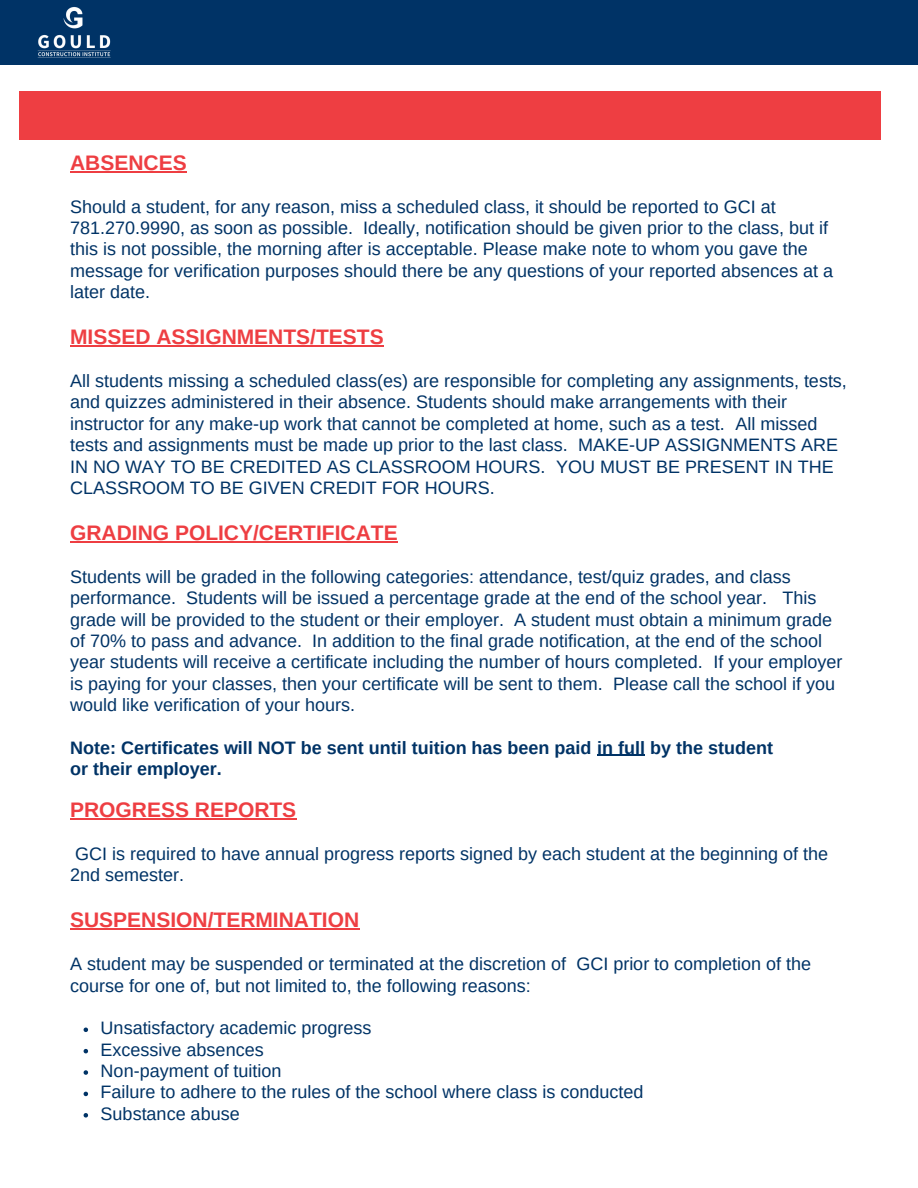
<style>
.page{position:relative;width:918px;height:1188px;background:#fff}
.page>*{position:absolute;margin:0;border:0;box-sizing:border-box;transform-origin:0 0}
.t1{font:700 21px "Arimo";color:#ee3e42}
.t2{font:18px/21.3px "Arimo";color:#036}
.t3{font:700 18px/21.3px "Arimo";color:#036}
</style>
<div class="page">
<div style="left:0;top:0;width:918px;height:64px;background:#036"></div>
<div style="left:20px;top:92px;width:861px;height:48px;background:#ee3e42"></div>
<hr style="left:70px;top:171px;width:117px;height:1px;background:#ee3e42">
<hr style="left:70px;top:345px;width:314px;height:2px;background:#ee3e42">
<hr style="left:70px;top:541px;width:328px;height:1px;background:#ee3e42">
<hr style="left:597px;top:755px;width:48px;height:1px;background:#036">
<hr style="left:70px;top:818px;width:226px;height:1px;background:#ee3e42">
<hr style="left:70px;top:929px;width:289px;height:1px;background:#ee3e42">
<svg style="left:84px;top:1028px;width:4px;height:4px"></svg>
<svg style="left:84px;top:1049px;width:4px;height:4px"></svg>
<svg style="left:84px;top:1070px;width:4px;height:5px"></svg>
<svg style="left:84px;top:1092px;width:4px;height:4px"></svg>
<svg style="left:84px;top:1113px;width:4px;height:5px"></svg>
<img style="left:37px;top:7px;width:74px;height:51px">
<p class="t1" style="left:70px;top:151px;width:118px">ABSENCES</p>
<h1 class="t2" style="left:70px;top:196px;width:764px">Should a student, for any reason, miss a scheduled class, it should be reported to GCI at 781.270.9990, as soon as possible. Ideally, notification should be given prior to the class, but if this is not possible, the morning after is acceptable. Please make note to whom you gave the message for verification purposes should there be any questions of your reported absences at a later date.</h1>
<p class="t1" style="left:70px;top:325px;width:315px">MISSED ASSIGNMENTS/TESTS</p>
<h1 class="t2" style="left:70px;top:370px;width:778px">All students missing a scheduled class(es) are responsible for completing any assignments, tests, and quizzes administered in their absence. Students should make arrangements with their instructor for any make-up work that cannot be completed at home, such as a test. All missed tests and assignments must be made up prior to the last class. MAKE-UP ASSIGNMENTS ARE IN NO WAY TO BE CREDITED AS CLASSROOM HOURS. YOU MUST BE PRESENT IN THE CLASSROOM TO BE GIVEN CREDIT FOR HOURS.</h1>
<p class="t1" style="left:70px;top:521px;width:329px">GRADING POLICY/CERTIFICATE</p>
<h1 class="t2" style="left:70px;top:566px;width:774px">Students will be graded in the following categories: attendance, test/quiz grades, and class performance. Students will be issued a percentage grade at the end of the school year. This grade will be provided to the student or their employer. A student must obtain a minimum grade of 70% to pass and advance. In addition to the final grade notification, at the end of the school year students will receive a certificate including the number of hours completed. If your employer is paying for your classes, then your certificate will be sent to them. Please call the school if you would like verification of your hours.</h1>
<p class="t3" style="left:70px;top:737px;width:704px">Note: Certificates will NOT be sent until tuition has been paid in full by the student or their employer.</p>
<h2 class="t1" style="left:70px;top:798px;width:228px">PROGRESS REPORTS</h2>
<h1 class="t2" style="left:70px;top:843px;width:759px">GCI is required to have annual progress reports signed by each student at the beginning of the<br>2nd semester.</h1>
<p class="t1" style="left:70px;top:908px;width:291px">SUSPENSION/TERMINATION</p>
<h1 class="t2" style="left:70px;top:953px;width:743px">A student may be suspended or terminated at the discretion of GCI prior to completion of the course for one of, but not limited to, the following reasons:</h1>
<p class="t2" style="left:101px;top:1017px;width:272px">Unsatisfactory academic progress</p>
<p class="t2" style="left:101px;top:1039px;width:165px">Excessive absences</p>
<p class="t2" style="left:101px;top:1060px;width:182px">Non-payment of tuition</p>
<p class="t2" style="left:101px;top:1082px;width:544px">Failure to adhere to the rules of the school where class is conducted</p>
<p class="t2" style="left:101px;top:1103px;width:141px">Substance abuse</p>
</div>
